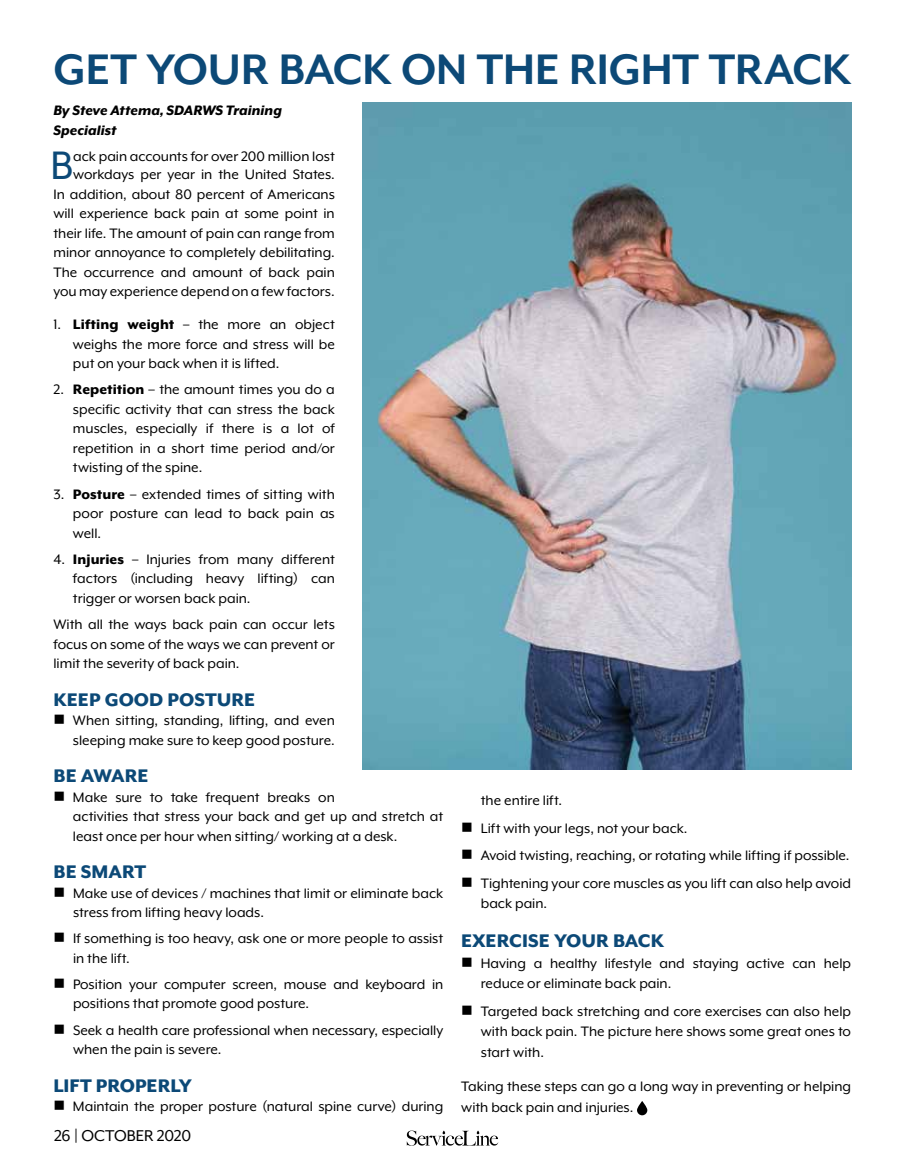
<style>
.page{position:relative;width:905px;height:1168px;background:#fff}
.page>*{position:absolute;margin:0;border:0;box-sizing:border-box;transform-origin:0 0}
.t1{font:700 49.2px "Mr Eaves XL Mod OT";letter-spacing:-.005em;color:#0c4977}
.t2{font:45.75px "Mr Eaves XL Mod OT";color:#0c4977}
.t3{font:800 21px "Mr Eaves XL Mod OT";letter-spacing:.005em;color:#0c4977}
.t4{font:18px "Mr Eaves XL Mod OT";letter-spacing:-.015em;color:#000}
.t5{font:15.75px/19.5px "Mr Eaves XL Mod OT";color:#000}
.t6{font:italic 800 15.75px/19.5px "Mr Eaves XL Mod OT";color:#000}
.s1{font-weight:800}
</style>
<div class="page">
<svg style="left:407px;top:1130px;width:91px;height:16px"></svg>
<svg style="left:637px;top:1101px;width:10px;height:14px"></svg>
<img style="left:363px;top:103px;width:488px;height:667px">
<h1 class="t1" style="left:54px;top:45px;width:798px">GET YOUR BACK ON THE RIGHT TRACK</h1>
<p class="t6" style="left:53px;top:101px;width:230px">By Steve Attema, SDARWS Training<br>Specialist</p>
<h2 class="t2" style="left:51px;top:142px;width:24px">B</h2>
<p class="t5" style="left:73px;top:147px;width:263px;line-height:18px">ack pain accounts for over 200 million lost workdays per year in the United States.</p>
<p class="t5" style="left:53px;top:184px;width:283px;text-align:justify">In addition, about 80 percent of Americans will experience back pain at some point in their life. The amount of pain can range from minor annoyance to completely debilitating.<br>The occurrence and amount of back pain you may experience depend on a few factors.</p>
<p class="t5" style="left:73px;top:315px;width:263px;text-align:justify;text-indent:-19px">1. <span class="s1">Lifting weight</span> – the more an object weighs the more force and stress will be put on your back when it is lifted.</p>
<p class="t5" style="left:73px;top:380px;width:263px;text-align:justify;text-indent:-19px">2. <span class="s1">Repetition</span> – the amount times you do a specific activity that can stress the back muscles, especially if there is a lot of repetition in a short time period and/or twisting of the spine.</p>
<p class="t5" style="left:73px;top:484px;width:263px;text-align:justify;text-indent:-19px">3. <span class="s1">Posture</span> – extended times of sitting with poor posture can lead to back pain as well.</p>
<p class="t5" style="left:73px;top:549px;width:263px;text-align:justify;text-indent:-19px">4. <span class="s1">Injuries</span> – Injuries from many different factors (including heavy lifting) can trigger or worsen back pain.</p>
<p class="t5" style="left:53px;top:615px;width:283px;text-align:justify">With all the ways back pain can occur lets focus on some of the ways we can prevent or limit the severity of back pain.</p>
<h3 class="t3" style="left:53px;top:689px;width:203px">KEEP GOOD POSTURE</h3>
<p class="t5" style="left:53px;top:710px;width:283px;text-align:right">■ When sitting, standing, lifting, and even sleeping make sure to keep good posture.</p>
<h3 class="t3" style="left:53px;top:765px;width:96px">BE AWARE</h3>
<p class="t5" style="left:73px;top:787px;width:372px;text-indent:-19px">■ Make sure to take frequent breaks on<br>activities that stress your back and get up and stretch at least once per hour when sitting/ working at a desk.</p>
<h3 class="t3" style="left:53px;top:861px;width:94px">BE SMART</h3>
<p class="t5" style="left:73px;top:883px;width:372px;text-indent:-19px">■ Make use of devices / machines that limit or eliminate back stress from lifting heavy loads.</p>
<p class="t5" style="left:73px;top:929px;width:372px;text-indent:-19px">■ If something is too heavy, ask one or more people to assist in the lift.</p>
<p class="t5" style="left:73px;top:974px;width:372px;text-indent:-19px">■ Position your computer screen, mouse and keyboard in positions that promote good posture.</p>
<p class="t5" style="left:73px;top:1020px;width:372px;text-indent:-19px">■ Seek a health care professional when necessary, especially when the pain is severe.</p>
<h3 class="t3" style="left:53px;top:1075px;width:140px">LIFT PROPERLY</h3>
<p class="t5" style="left:53px;top:1097px;width:391px">■ Maintain the proper posture (natural spine curve) during</p>
<p class="t4" style="left:54px;top:1127px;width:139px">26 | OCTOBER 2020</p>
<p class="t5" style="left:481px;top:791px;width:83px">the entire lift.</p>
<p class="t5" style="left:461px;top:818px;width:228px">■ Lift with your legs, not your back.</p>
<p class="t5" style="left:461px;top:846px;width:390px">■ Avoid twisting, reaching, or rotating while lifting if possible.</p>
<p class="t5" style="left:481px;top:872px;width:372px;line-height:20.7px;text-indent:-19px">■ Tightening your core muscles as you lift can also help avoid back pain.</p>
<h3 class="t3" style="left:461px;top:930px;width:204px">EXERCISE YOUR BACK</h3>
<p class="t5" style="left:481px;top:952px;width:372px;line-height:20.7px;text-indent:-19px">■ Having a healthy lifestyle and staying active can help reduce or eliminate back pain.</p>
<p class="t5" style="left:481px;top:1000px;width:372px;line-height:20.7px;text-align:justify;text-indent:-19px">■ Targeted back stretching and core exercises can also help with back pain. The picture here shows some great ones to start with.</p>
<p class="t5" style="left:461px;top:1076px;width:391px;line-height:20.7px">Taking these steps can go a long way in preventing or helping with back pain and injuries.</p>
</div>
